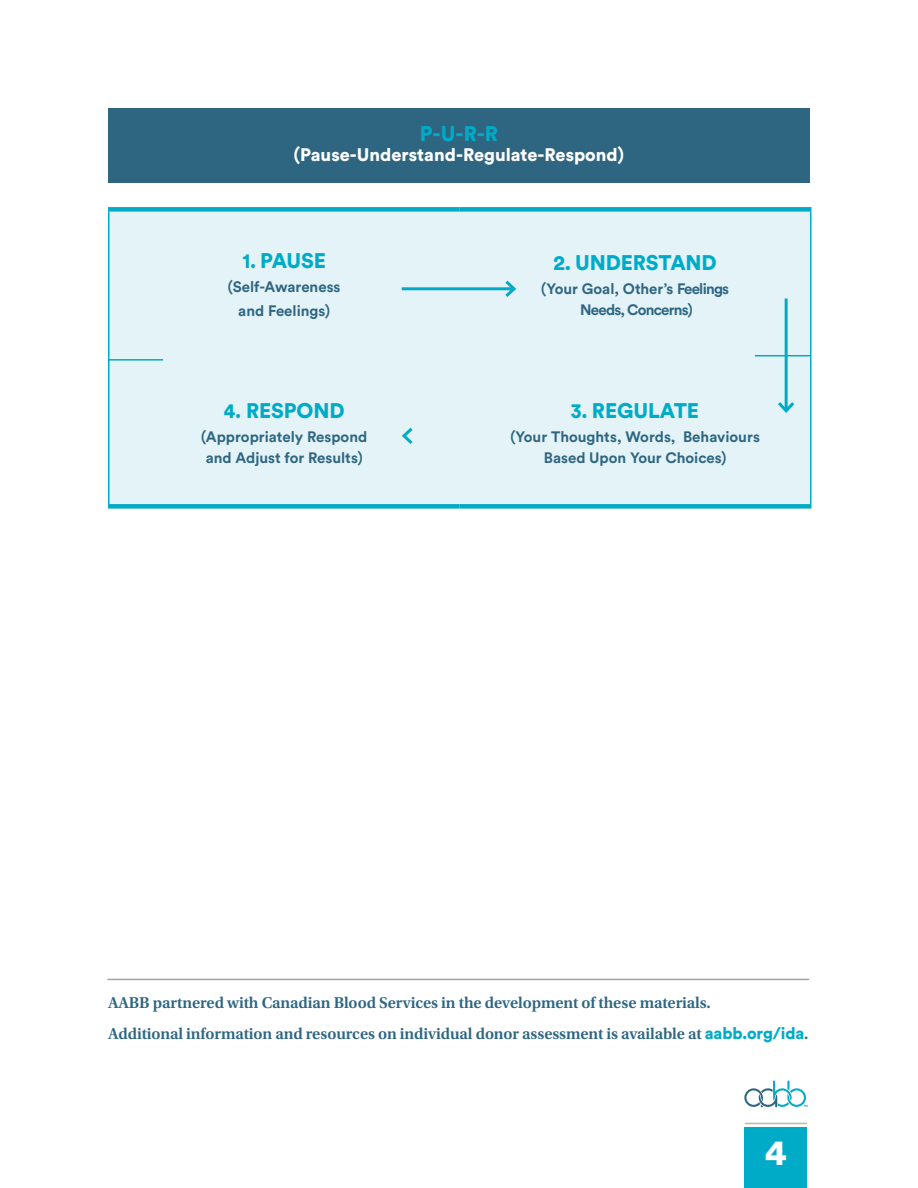
<style>
.page{position:relative;width:918px;height:1188px;background:#fff}
.page>*{position:absolute;margin:0;border:0;box-sizing:border-box;transform-origin:0 0}
.t1{font:36px "Circular Std Black";color:#fff}
.t2{font:21px "Circular Std Black";letter-spacing:-.005em;color:#00abc8;scale:.9 1}
.t3{font:21px "Circular Std Black";letter-spacing:-.005em;color:#00abc8}
.t4{font:18px "Circular Std Black";color:#fff}
.t5{font:600 16.5px/31.5px "Utopia Std";letter-spacing:-.005em;color:#2e6682}
.t6{font:700 15px/21px "Circular Std";color:#2e6682;text-align:center}
.t7{font:700 15px/21px "Circular Std";letter-spacing:-.05em;color:#2e6682;text-align:center}
.s1{font-family:"Circular Std Black";font-weight:400;color:#00abc8}
</style>
<div class="page">
<svg style="left:744px;top:1081px;width:63px;height:26px"></svg>
<hr style="left:745px;top:1123px;width:61px;height:1px;background:#bab8b4">
<div style="left:745px;top:1127px;width:62px;height:61px;background:#00abc8"></div>
<div style="left:108px;top:108px;width:702px;height:75px;background:#2e6682"></div>
<div style="left:110px;top:212px;width:700px;height:292px;background:#e4f3f7"></div>
<div style="left:108px;top:207px;width:352px;height:5px;background:#00abc8"></div>
<div style="left:460px;top:207px;width:352px;height:5px;background:#00abc8"></div>
<div style="left:460px;top:504px;width:352px;height:5px;background:#00abc8"></div>
<div style="left:108px;top:504px;width:352px;height:5px;background:#00abc8"></div>
<hr style="left:108px;top:212px;width:2px;height:146px;background:#00abc8">
<hr style="left:108px;top:358px;width:2px;height:146px;background:#00abc8">
<hr style="left:810px;top:212px;width:2px;height:146px;background:#00abc8">
<hr style="left:810px;top:358px;width:2px;height:146px;background:#00abc8">
<hr style="left:108px;top:359px;width:55px;height:2px;background:#00abc8">
<hr style="left:402px;top:287px;width:112px;height:3px;background:#00abc8">
<svg style="left:502px;top:277px;width:16px;height:23px"></svg>
<svg style="left:400px;top:425px;width:16px;height:22px"></svg>
<hr style="left:785px;top:298px;width:3px;height:113px;background:#00abc8">
<svg style="left:775px;top:399px;width:22px;height:16px"></svg>
<hr style="left:755px;top:355px;width:55px;height:1px;background:#00abc8">
<hr style="left:108px;top:979px;width:701px;height:1px;background:#a4a39c">
<p class="t3" style="left:420px;top:120px;width:80px">P-U-R-R</p>
<p class="t4" style="left:294px;top:142px;width:332px">(Pause-Understand-Regulate-Respond)</p>
<p class="t2" style="left:242px;top:247px;width:95px">1. PAUSE</p>
<p class="t6" style="left:228px;top:274px;width:114px;line-height:24px">(Self-Awareness and Feelings)</p>
<p class="t2" style="left:224px;top:397px;width:136px">4. RESPOND</p>
<p class="t6" style="left:201px;top:426px;width:168px">(Appropriately Respond and Adjust for Results)</p>
<p class="t3" style="left:554px;top:248px;width:165px">2. UNDERSTAND</p>
<p class="t7" style="left:541px;top:277px;width:189px">(Your Goal, Other’s Feelings<br>Needs, Concerns)</p>
<p class="t2" style="left:571px;top:397px;width:144px">3. REGULATE</p>
<p class="t6" style="left:511px;top:426px;width:251px">(Your Thoughts, Words, Behaviours<br>Based Upon Your Choices)</p>
<p class="t5" style="left:108px;top:987px;width:702px">AABB partnered with Canadian Blood Services in the development of these materials.<br>Additional information and resources on individual donor assessment is available at <span class="s1">aabb.org/ida</span>.</p>
<h1 class="t1" style="left:765px;top:1129px;width:23px">4</h1>
</div>
